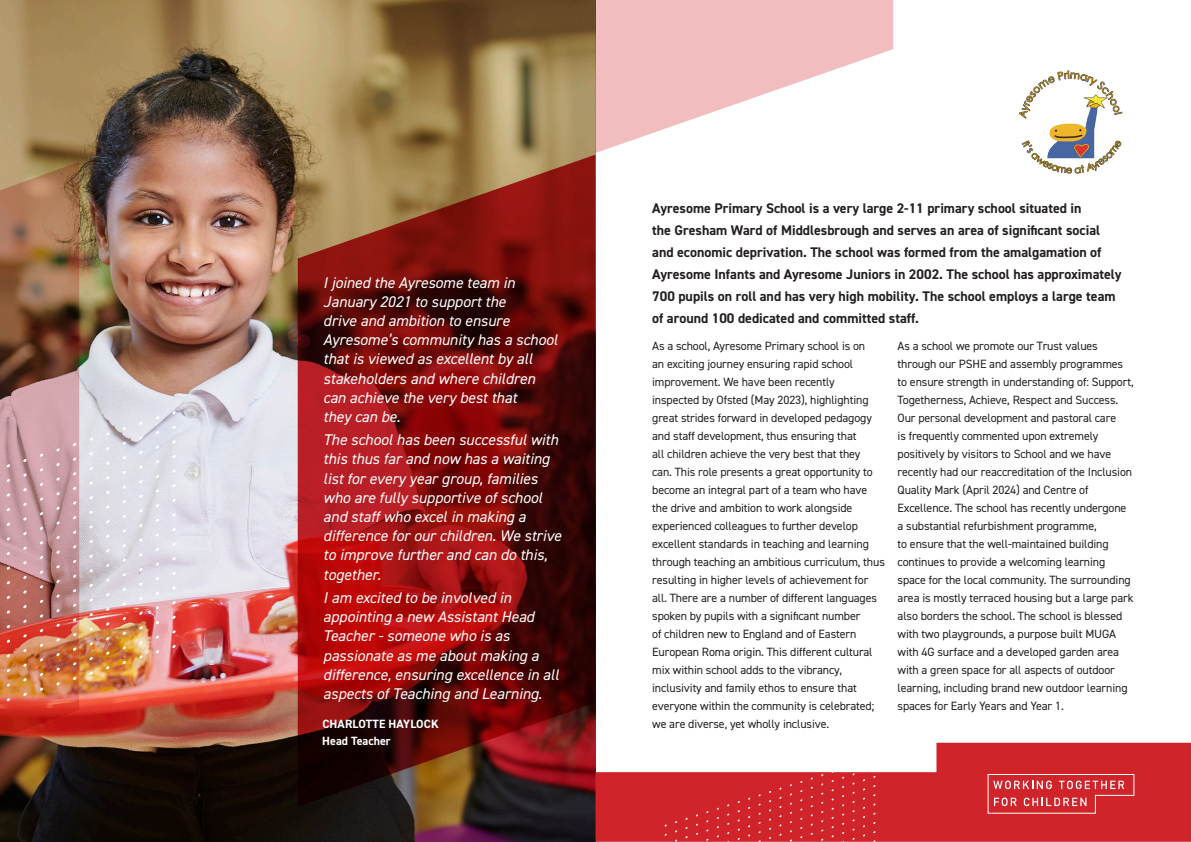
<style>
.page{position:relative;width:1191px;height:842px;background:#fff}
.page>*{position:absolute;margin:0;border:0;box-sizing:border-box;transform-origin:0 0}
.Cover_title{font:italic 15.5px/19.2px "DIN2014";color:#fff}
.Cover_title-2{font:700 14px/22px "DIN2014";color:#231f20}
.Cover_title-3{font:12px/18px "DIN2014";letter-spacing:-.01em;color:#231f20}
.Cover_title-4{font:700 12px/17px "DIN2014";color:#fff}
</style>
<div class="page">
<img style="left:0;top:0;width:595px;height:842px">
<svg style="left:298px;top:155px;width:297px;height:651px;background:#781813"></svg>
<svg style="left:595px;top:743px;width:596px;height:99px;fill:#d1232a"></svg>
<svg style="left:987px;top:774px;width:147px;height:40px;background:#d8474d"></svg>
<img style="left:0;top:162px;width:79px;height:652px">
<svg style="left:172px;top:645px;width:4px;height:3px"></svg>
<svg style="left:139px;top:655px;width:3px;height:4px"></svg>
<svg style="left:90px;top:671px;width:3px;height:4px"></svg>
<svg style="left:56px;top:682px;width:4px;height:3px"></svg>
<svg style="left:40px;top:687px;width:3px;height:4px"></svg>
<svg style="left:23px;top:693px;width:4px;height:3px"></svg>
<svg style="left:172px;top:630px;width:4px;height:4px"></svg>
<svg style="left:156px;top:635px;width:3px;height:4px"></svg>
<svg style="left:123px;top:646px;width:3px;height:4px"></svg>
<svg style="left:106px;top:651px;width:3px;height:4px"></svg>
<svg style="left:56px;top:667px;width:4px;height:4px"></svg>
<svg style="left:23px;top:678px;width:4px;height:3px"></svg>
<svg style="left:7px;top:683px;width:3px;height:4px"></svg>
<svg style="left:172px;top:615px;width:4px;height:4px"></svg>
<svg style="left:139px;top:626px;width:3px;height:4px"></svg>
<svg style="left:123px;top:631px;width:3px;height:4px"></svg>
<svg style="left:90px;top:642px;width:3px;height:4px"></svg>
<svg style="left:73px;top:647px;width:3px;height:4px"></svg>
<svg style="left:56px;top:653px;width:4px;height:3px"></svg>
<svg style="left:23px;top:663px;width:4px;height:4px"></svg>
<svg style="left:172px;top:601px;width:4px;height:3px"></svg>
<svg style="left:156px;top:606px;width:3px;height:4px"></svg>
<svg style="left:139px;top:611px;width:3px;height:4px"></svg>
<svg style="left:106px;top:622px;width:3px;height:4px"></svg>
<svg style="left:90px;top:627px;width:3px;height:4px"></svg>
<svg style="left:56px;top:638px;width:4px;height:4px"></svg>
<svg style="left:40px;top:643px;width:3px;height:4px"></svg>
<svg style="left:23px;top:649px;width:4px;height:3px"></svg>
<svg style="left:7px;top:654px;width:3px;height:4px"></svg>
<svg style="left:172px;top:586px;width:4px;height:4px"></svg>
<svg style="left:123px;top:602px;width:3px;height:4px"></svg>
<svg style="left:73px;top:618px;width:3px;height:4px"></svg>
<svg style="left:56px;top:623px;width:4px;height:4px"></svg>
<svg style="left:23px;top:634px;width:4px;height:4px"></svg>
<svg style="left:7px;top:639px;width:3px;height:4px"></svg>
<svg style="left:172px;top:572px;width:4px;height:3px"></svg>
<svg style="left:139px;top:582px;width:3px;height:4px"></svg>
<svg style="left:90px;top:598px;width:3px;height:4px"></svg>
<svg style="left:56px;top:609px;width:4px;height:3px"></svg>
<svg style="left:40px;top:614px;width:3px;height:4px"></svg>
<svg style="left:23px;top:619px;width:4px;height:4px"></svg>
<svg style="left:172px;top:557px;width:4px;height:3px"></svg>
<svg style="left:156px;top:562px;width:3px;height:4px"></svg>
<svg style="left:106px;top:578px;width:3px;height:4px"></svg>
<svg style="left:56px;top:594px;width:4px;height:4px"></svg>
<svg style="left:23px;top:605px;width:4px;height:3px"></svg>
<svg style="left:7px;top:610px;width:3px;height:4px"></svg>
<svg style="left:172px;top:542px;width:4px;height:4px"></svg>
<svg style="left:123px;top:558px;width:3px;height:4px"></svg>
<svg style="left:73px;top:574px;width:3px;height:4px"></svg>
<svg style="left:56px;top:580px;width:4px;height:3px"></svg>
<svg style="left:23px;top:590px;width:4px;height:4px"></svg>
<svg style="left:172px;top:528px;width:4px;height:3px"></svg>
<svg style="left:156px;top:533px;width:3px;height:4px"></svg>
<svg style="left:139px;top:538px;width:3px;height:4px"></svg>
<svg style="left:106px;top:549px;width:3px;height:4px"></svg>
<svg style="left:90px;top:554px;width:3px;height:4px"></svg>
<svg style="left:56px;top:565px;width:4px;height:3px"></svg>
<svg style="left:40px;top:570px;width:3px;height:4px"></svg>
<svg style="left:23px;top:576px;width:4px;height:3px"></svg>
<svg style="left:172px;top:513px;width:4px;height:4px"></svg>
<svg style="left:156px;top:518px;width:3px;height:4px"></svg>
<svg style="left:123px;top:529px;width:3px;height:4px"></svg>
<svg style="left:106px;top:534px;width:3px;height:4px"></svg>
<svg style="left:73px;top:545px;width:3px;height:4px"></svg>
<svg style="left:56px;top:550px;width:4px;height:4px"></svg>
<svg style="left:23px;top:561px;width:4px;height:3px"></svg>
<svg style="left:7px;top:566px;width:3px;height:4px"></svg>
<svg style="left:172px;top:499px;width:4px;height:3px"></svg>
<svg style="left:139px;top:509px;width:3px;height:4px"></svg>
<svg style="left:123px;top:514px;width:3px;height:4px"></svg>
<svg style="left:90px;top:525px;width:3px;height:4px"></svg>
<svg style="left:73px;top:530px;width:3px;height:4px"></svg>
<svg style="left:56px;top:536px;width:4px;height:3px"></svg>
<svg style="left:40px;top:541px;width:3px;height:4px"></svg>
<svg style="left:23px;top:546px;width:4px;height:4px"></svg>
<svg style="left:172px;top:484px;width:4px;height:3px"></svg>
<svg style="left:156px;top:489px;width:3px;height:4px"></svg>
<svg style="left:106px;top:505px;width:3px;height:4px"></svg>
<svg style="left:56px;top:521px;width:4px;height:4px"></svg>
<svg style="left:40px;top:526px;width:3px;height:4px"></svg>
<svg style="left:23px;top:532px;width:4px;height:3px"></svg>
<svg style="left:7px;top:537px;width:3px;height:4px"></svg>
<svg style="left:172px;top:469px;width:4px;height:4px"></svg>
<svg style="left:123px;top:485px;width:3px;height:4px"></svg>
<svg style="left:73px;top:501px;width:3px;height:4px"></svg>
<svg style="left:56px;top:507px;width:4px;height:3px"></svg>
<svg style="left:23px;top:517px;width:4px;height:4px"></svg>
<svg style="left:7px;top:522px;width:3px;height:4px"></svg>
<svg style="left:172px;top:455px;width:4px;height:3px"></svg>
<svg style="left:139px;top:465px;width:3px;height:4px"></svg>
<svg style="left:90px;top:481px;width:3px;height:4px"></svg>
<svg style="left:56px;top:492px;width:4px;height:3px"></svg>
<svg style="left:40px;top:497px;width:3px;height:4px"></svg>
<svg style="left:23px;top:503px;width:4px;height:3px"></svg>
<svg style="left:172px;top:440px;width:4px;height:4px"></svg>
<svg style="left:156px;top:445px;width:3px;height:4px"></svg>
<svg style="left:106px;top:461px;width:3px;height:4px"></svg>
<svg style="left:56px;top:477px;width:4px;height:4px"></svg>
<svg style="left:23px;top:488px;width:4px;height:3px"></svg>
<svg style="left:7px;top:493px;width:3px;height:4px"></svg>
<svg style="left:172px;top:425px;width:4px;height:4px"></svg>
<svg style="left:139px;top:436px;width:3px;height:4px"></svg>
<svg style="left:123px;top:441px;width:3px;height:4px"></svg>
<svg style="left:90px;top:452px;width:3px;height:4px"></svg>
<svg style="left:73px;top:457px;width:3px;height:4px"></svg>
<svg style="left:56px;top:463px;width:4px;height:3px"></svg>
<svg style="left:23px;top:473px;width:4px;height:4px"></svg>
<svg style="left:172px;top:411px;width:4px;height:3px"></svg>
<svg style="left:156px;top:416px;width:3px;height:4px"></svg>
<svg style="left:139px;top:421px;width:3px;height:4px"></svg>
<svg style="left:106px;top:432px;width:3px;height:4px"></svg>
<svg style="left:90px;top:437px;width:3px;height:4px"></svg>
<svg style="left:56px;top:448px;width:4px;height:4px"></svg>
<svg style="left:40px;top:453px;width:3px;height:4px"></svg>
<svg style="left:23px;top:459px;width:4px;height:3px"></svg>
<svg style="left:595px;top:0;width:298px;height:153px;fill:#f1bdbf"></svg>
<img style="left:1019px;top:70px;width:104px;height:104px">
<p class="Cover_title" style="left:323px;top:272px;width:236px">I joined the Ayresome team in<br>January 2021 to support the<br>drive and ambition to ensure<br>Ayresome’s community has a school that is viewed as excellent by all stakeholders and where children can achieve the very best that<br>they can be.</p>
<p class="Cover_title" style="left:323px;top:430px;width:240px">The school has been successful with this thus far and now has a waiting list for every year group, families who are fully supportive of school and staff who excel in making a difference for our children. We strive to improve further and can do this, together.</p>
<p class="Cover_title" style="left:323px;top:588px;width:237px">I am excited to be involved in appointing a new Assistant Head<br>Teacher - someone who is as passionate as me about making a difference, ensuring excellence in all aspects of Teaching and Learning.</p>
<p class="Cover_title-4" style="left:322px;top:715px;width:118px">CHARLOTTE HAYLOCK<br>Head Teacher</p>
<p class="Cover_title-2" style="left:652px;top:197px;width:471px">Ayresome Primary School is a very large 2-11 primary school situated in<br>the Gresham Ward of Middlesbrough and serves an area of significant social and economic deprivation. The school was formed from the amalgamation of Ayresome Infants and Ayresome Juniors in 2002. The school has approximately 700 pupils on roll and has very high mobility. The school employs a large team of around 100 dedicated and committed staff.</p>
<p class="Cover_title-3" style="left:652px;top:336px;width:234px">As a school, Ayresome Primary school is on<br>an exciting journey ensuring rapid school improvement. We have been recently inspected by Ofsted (May 2023), highlighting great strides forward in developed pedagogy and staff development, thus ensuring that<br>all children achieve the very best that they<br>can. This role presents a great opportunity to become an integral part of a team who have the drive and ambition to work alongside experienced colleagues to further develop excellent standards in teaching and learning through teaching an ambitious curriculum, thus resulting in higher levels of achievement for all. There are a number of different languages spoken by pupils with a significant number<br>of children new to England and of Eastern European Roma origin. This different cultural mix within school adds to the vibrancy, inclusivity and family ethos to ensure that everyone within the community is celebrated; we are diverse, yet wholly inclusive.</p>
<p class="Cover_title-3" style="left:897px;top:336px;width:237px">As a school we promote our Trust values through our PSHE and assembly programmes to ensure strength in understanding of: Support, Togetherness, Achieve, Respect and Success.<br>Our personal development and pastoral care<br>is frequently commented upon extremely positively by visitors to School and we have recently had our reaccreditation of the Inclusion Quality Mark (April 2024) and Centre of Excellence. The school has recently undergone a substantial refurbishment programme,<br>to ensure that the well-maintained building continues to provide a welcoming learning space for the local community. The surrounding area is mostly terraced housing but a large park also borders the school. The school is blessed with two playgrounds, a purpose built MUGA with 4G surface and a developed garden area with a green space for all aspects of outdoor learning, including brand new outdoor learning spaces for Early Years and Year 1.</p>
</div>
